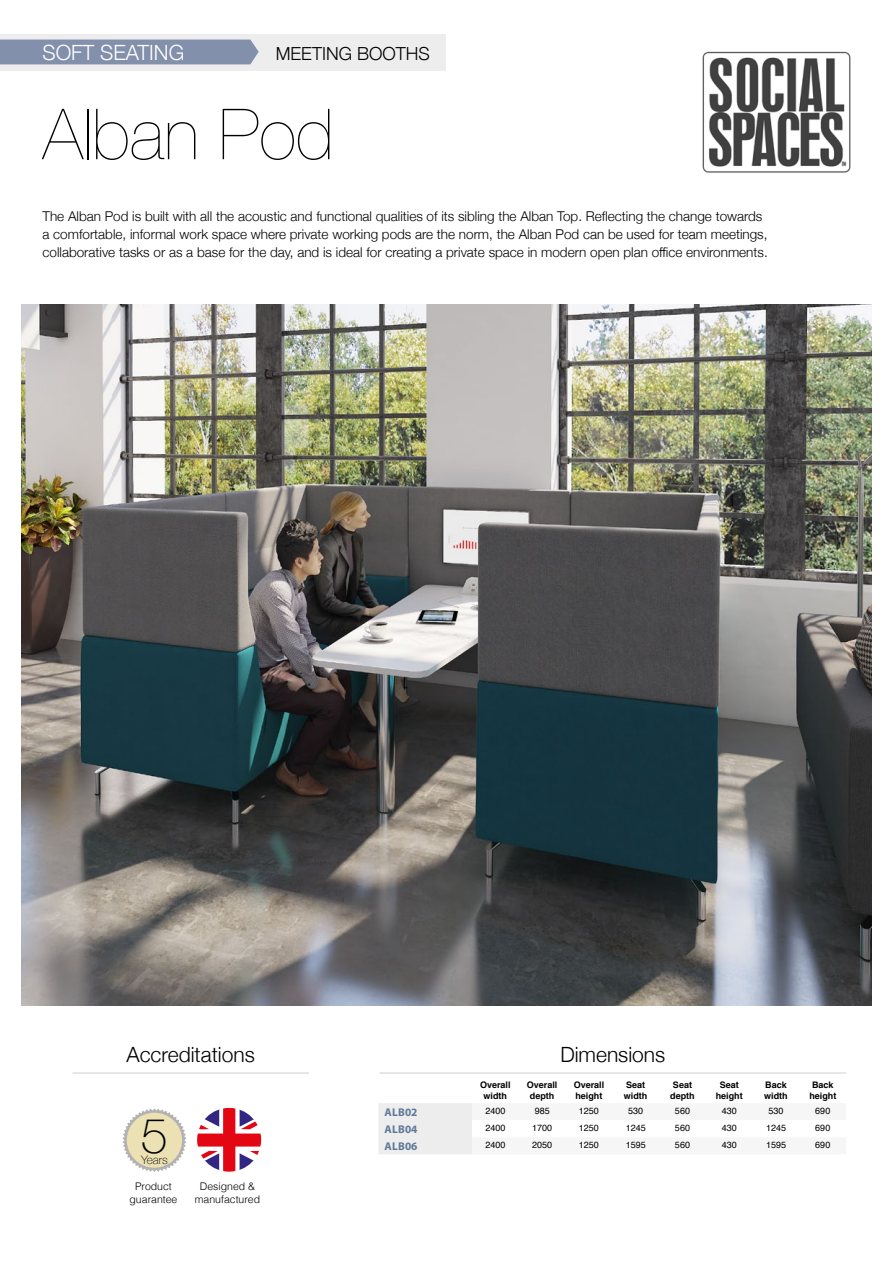
<style>
.page{position:relative;width:893px;height:1263px;background:#fff}
.page>*{position:absolute;margin:0;border:0;box-sizing:border-box;transform-origin:0 0}
.t1{font:200 70.5px "Helvetica Neue";color:#000}
.t2{font:100 48.45px "Helvetica Neue";color:#000}
.Sub_headings{font:300 21px "Helvetica Neue";color:#000}
.Page_titles{font:300 21px "Helvetica Neue";color:#fff}
.Paragraph_Left{font:300 18px "Helvetica Neue";color:#000}
.Product_Description{font:300 13.5px/18px "Helvetica Neue";color:#000}
.t3{font:100 11.85px "Helvetica Neue";color:#000}
.Paragraph_Left-2{font:700 11.25px "Myriad Pro";letter-spacing:.015em;color:#607898}
.Paragraph_centre{font:300 10.5px/12.6px "Helvetica";color:#000;text-align:center}
.Paragraph_Left-3{font:700 9px "Helvetica";color:#000}
.Paragraph_Left-4{font:9px "Helvetica";color:#000}
</style>
<div class="page">
<img style="left:21px;top:304px;width:851px;height:702px">
<svg style="left:122px;top:1108px;width:64px;height:64px"></svg>
<div style="left:127px;top:1113px;width:55px;height:55px;background:#ece1b3;border-radius:50%"></div>
<hr style="left:72px;top:1073px;width:237px;height:1px;background:#d0d0d0">
<svg style="left:197px;top:1108px;width:64px;height:64px"></svg>
<div style="left:379px;top:1103px;width:93px;height:51px;background:#ededed"></div>
<hr style="left:379px;top:1073px;width:467px;height:1px;background:#d0d0d0">
<img style="left:702px;top:51px;width:149px;height:122px">
<div style="left:0;top:34px;width:445px;height:36px;background:#ededed"></div>
<div style="left:0;top:40px;width:259px;height:24px;background:#8290ac"></div>
<p class="Page_titles" style="left:43px;top:35px;width:143px">SOFT SEATING</p>
<p class="Paragraph_Left" style="left:276px;top:39px;width:155px">MEETING BOOTHS</p>
<p class="t1" style="left:43px;top:79px;width:293px">Alban Pod</p>
<p class="Product_Description" style="left:43px;top:207px;width:727px">The Alban Pod is built with all the acoustic and functional qualities of its sibling the Alban Top. Reflecting the change towards a comfortable, informal work space where private working pods are the norm, the Alban Pod can be used for team meetings, collaborative tasks or as a base for the day, and is ideal for creating a private space in modern open plan office environments.</p>
<p class="Sub_headings" style="left:126px;top:1038px;width:130px">Accreditations</p>
<p class="t2" style="left:141px;top:1099px;width:29px">5</p>
<p class="t3" style="left:141px;top:1150px;width:28px">Years</p>
<p class="Paragraph_centre" style="left:130px;top:1179px;width:49px">Product guarantee</p>
<p class="Paragraph_centre" style="left:195px;top:1179px;width:67px">Designed &amp; manufactured</p>
<p class="Paragraph_Left-3" style="left:480px;top:1078px;width:32px">Overall</p>
<p class="Paragraph_Left-3" style="left:484px;top:1088px;width:25px">width</p>
<p class="Sub_headings" style="left:560px;top:1038px;width:106px">Dimensions</p>
<p class="Paragraph_Left-3" style="left:527px;top:1078px;width:32px">Overall</p>
<p class="Paragraph_Left-3" style="left:530px;top:1088px;width:26px">depth</p>
<p class="Paragraph_Left-3" style="left:574px;top:1078px;width:32px">Overall</p>
<p class="Paragraph_Left-3" style="left:575px;top:1088px;width:29px">height</p>
<p class="Paragraph_Left-3" style="left:626px;top:1078px;width:21px">Seat</p>
<p class="Paragraph_Left-3" style="left:624px;top:1088px;width:25px">width</p>
<p class="Paragraph_Left-3" style="left:673px;top:1078px;width:21px">Seat</p>
<p class="Paragraph_Left-3" style="left:670px;top:1088px;width:26px">depth</p>
<p class="Paragraph_Left-3" style="left:720px;top:1078px;width:21px">Seat</p>
<p class="Paragraph_Left-3" style="left:716px;top:1088px;width:28px">height</p>
<p class="Paragraph_Left-3" style="left:765px;top:1078px;width:23px">Back</p>
<p class="Paragraph_Left-3" style="left:764px;top:1088px;width:25px">width</p>
<p class="Paragraph_Left-3" style="left:812px;top:1078px;width:23px">Back</p>
<p class="Paragraph_Left-3" style="left:809px;top:1088px;width:28px">height</p>
<p class="Paragraph_Left-2" style="left:385px;top:1105px;width:34px">ALB02</p>
<p class="Paragraph_Left-4" style="left:485px;top:1104px;width:22px">2400</p>
<p class="Paragraph_Left-4" style="left:535px;top:1104px;width:17px">985</p>
<p class="Paragraph_Left-4" style="left:579px;top:1104px;width:22px">1250</p>
<p class="Paragraph_Left-4" style="left:628px;top:1104px;width:17px">530</p>
<p class="Paragraph_Left-4" style="left:675px;top:1104px;width:17px">560</p>
<p class="Paragraph_Left-4" style="left:722px;top:1104px;width:17px">430</p>
<p class="Paragraph_Left-4" style="left:768px;top:1104px;width:17px">530</p>
<p class="Paragraph_Left-4" style="left:815px;top:1104px;width:17px">690</p>
<p class="Paragraph_Left-2" style="left:385px;top:1122px;width:34px">ALB04</p>
<p class="Paragraph_Left-4" style="left:485px;top:1121px;width:22px">2400</p>
<p class="Paragraph_Left-4" style="left:532px;top:1121px;width:22px">1700</p>
<p class="Paragraph_Left-4" style="left:579px;top:1121px;width:22px">1250</p>
<p class="Paragraph_Left-4" style="left:626px;top:1121px;width:22px">1245</p>
<p class="Paragraph_Left-4" style="left:675px;top:1121px;width:17px">560</p>
<p class="Paragraph_Left-4" style="left:722px;top:1121px;width:17px">430</p>
<p class="Paragraph_Left-4" style="left:766px;top:1121px;width:22px">1245</p>
<p class="Paragraph_Left-4" style="left:815px;top:1121px;width:17px">690</p>
<p class="Paragraph_Left-2" style="left:385px;top:1139px;width:34px">ALB06</p>
<p class="Paragraph_Left-4" style="left:485px;top:1138px;width:22px">2400</p>
<p class="Paragraph_Left-4" style="left:532px;top:1138px;width:22px">2050</p>
<p class="Paragraph_Left-4" style="left:579px;top:1138px;width:22px">1250</p>
<p class="Paragraph_Left-4" style="left:626px;top:1138px;width:22px">1595</p>
<p class="Paragraph_Left-4" style="left:675px;top:1138px;width:17px">560</p>
<p class="Paragraph_Left-4" style="left:722px;top:1138px;width:17px">430</p>
<p class="Paragraph_Left-4" style="left:766px;top:1138px;width:22px">1595</p>
<p class="Paragraph_Left-4" style="left:815px;top:1138px;width:17px">690</p>
</div>
